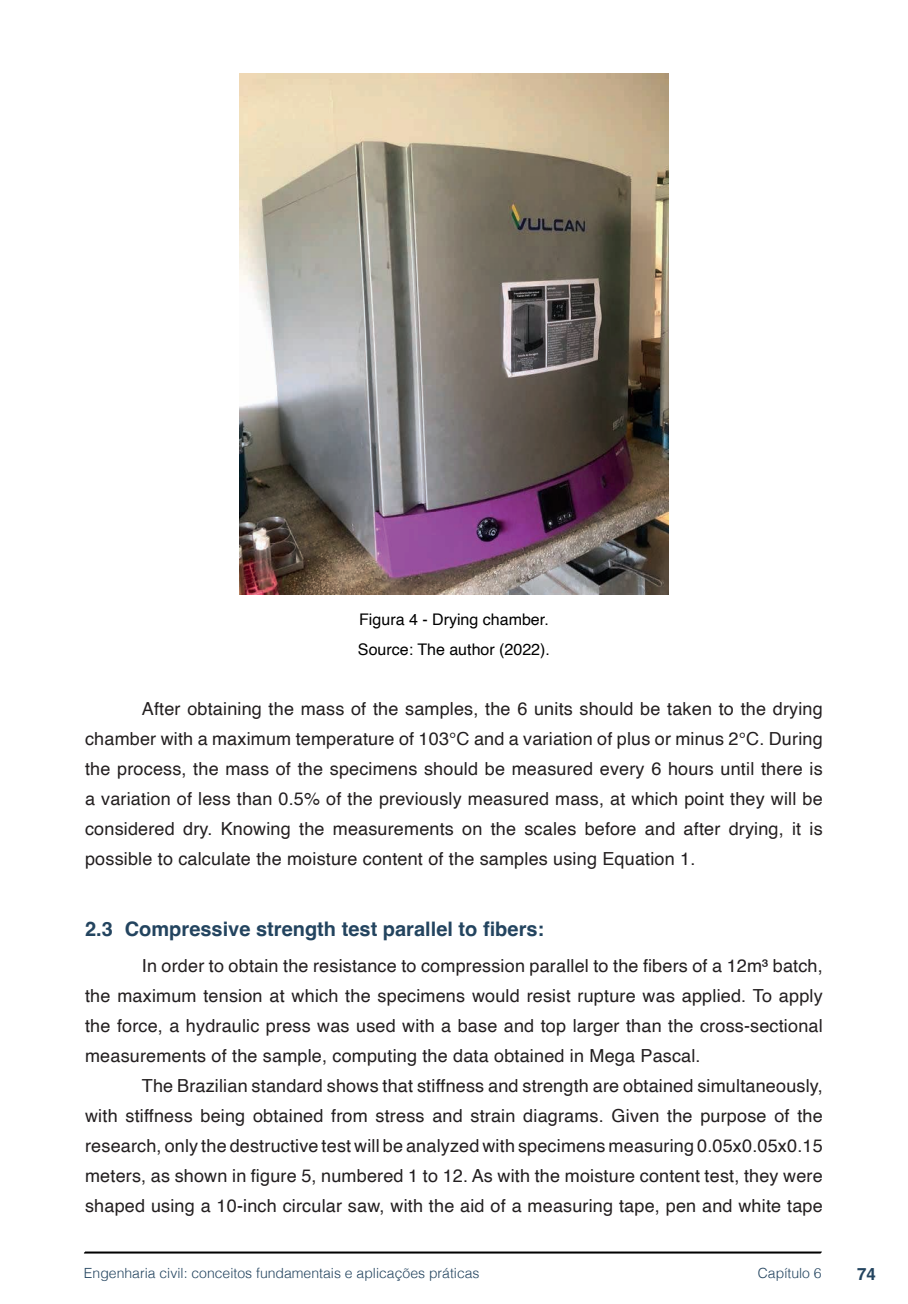
<style>
.page{position:relative;width:908px;height:1304px;background:#fff}
.page>*{position:absolute;margin:0;border:0;box-sizing:border-box;transform-origin:0 0}
.t1{font:700 20px "Helvetica";color:#23445f}
.t2{font:18px/30px "Helvetica";letter-spacing:.01em;color:#231f20;text-align:justify}
.t3{font:700 16.8px "Helvetica";color:#23445f}
.t4{font:16px/30.6px "Helvetica";color:#000}
.t5{font:300 14px "Helvetica";color:#23445f}
</style>
<div class="page">
<svg style="left:84px;top:1251px;width:737px;height:3px;background:#515151"></svg>
<img style="left:239px;top:74px;width:429px;height:520px">
<p class="t4" style="left:358px;top:604px;width:193px">Figura 4 - Drying chamber.<br>Source: The author (2022).</p>
<p class="t2" style="left:85px;top:695px;width:738px;text-indent:57px">After obtaining the mass of the samples, the 6 units should be taken to the drying chamber with a maximum temperature of 103°C and a variation of plus or minus 2°C. During the process, the mass of the specimens should be measured every 6 hours until there is a variation of less than 0.5% of the previously measured mass, at which point they will be considered dry. Knowing the measurements on the scales before and after drying, it is possible to calculate the moisture content of the samples using Equation 1.</p>
<p class="t1" style="left:85px;top:917px;width:460px">2.3 Compressive strength test parallel to fibers:</p>
<p class="t2" style="left:85px;top:951px;width:738px;text-indent:57px">In order to obtain the resistance to compression parallel to the fibers of a 12m³ batch, the maximum tension at which the specimens would resist rupture was applied. To apply the force, a hydraulic press was used with a base and top larger than the cross-sectional measurements of the sample, computing the data obtained in Mega Pascal.</p>
<p class="t2" style="left:85px;top:1071px;width:738px;text-indent:57px">The Brazilian standard shows that stiffness and strength are obtained simultaneously, with stiffness being obtained from stress and strain diagrams. Given the purpose of the research, only the destructive test will be analyzed with specimens measuring 0.05x0.05x0.15 meters, as shown in figure 5, numbered 1 to 12. As with the moisture content test, they were shaped using a 10-inch circular saw, with the aid of a measuring tape, pen and white tape</p>
<p class="t5" style="left:84px;top:1261px;width:397px">Engenharia civil: conceitos fundamentais e aplicações práticas</p>
<p class="t5" style="left:757px;top:1261px;width:65px">Capítulo 6</p>
<p class="t3" style="left:856px;top:1264px;width:20px">74</p>
</div>
